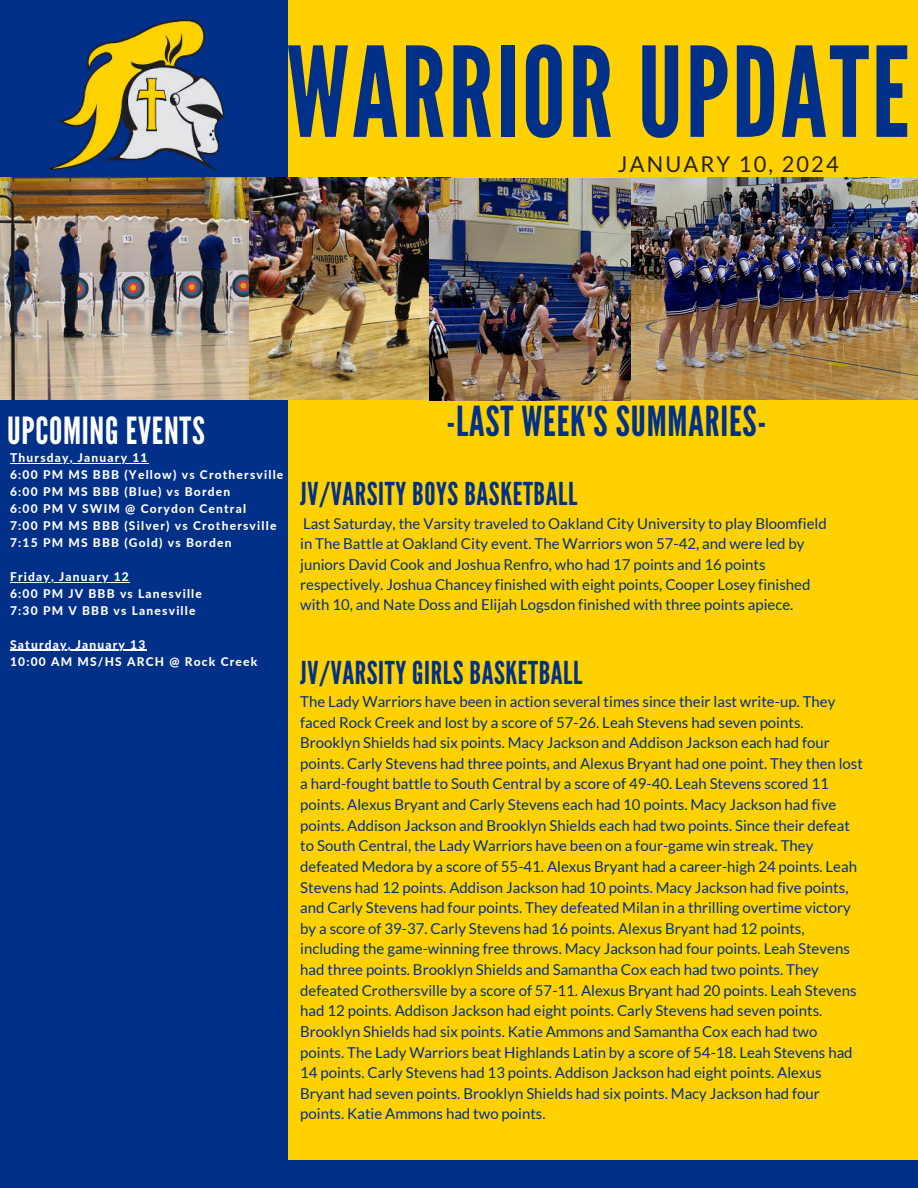
<style>
.page{position:relative;width:918px;height:1188px;background:#ffd100}
.page>*{position:absolute;margin:0;border:0;box-sizing:border-box;transform-origin:0 0}
.t1{font:124.5px "League Gothic";letter-spacing:.02em;color:#003087}
.t2{font:41.25px "League Gothic";letter-spacing:.02em;color:#003087}
.t3{font:37.35px "League Gothic";letter-spacing:.02em;color:#fff}
.t4{font:31.5px "League Gothic";letter-spacing:.02em;color:#003087}
.t5{font:21.75px "Lato";letter-spacing:.1em;color:#222}
.t6{font:15px/20.7px "Lato";color:#003087}
.t7{font:800 12px/17px "Lato";letter-spacing:.1em;color:#fff}
</style>
<div class="page">
<div style="left:0;top:0;width:288px;height:1188px;background:#003087"></div>
<img style="left:42px;top:19px;width:200px;height:159px">
<div style="left:0;top:1161px;width:918px;height:27px;background:#003087"></div>
<img style="left:0;top:178px;width:249px;height:221px">
<img style="left:429px;top:178px;width:489px;height:222px">
<img style="left:249px;top:178px;width:201px;height:221px">
<hr style="left:10px;top:463px;width:139px;height:1px;background:#fff">
<hr style="left:10px;top:582px;width:120px;height:1px;background:#fff">
<hr style="left:10px;top:650px;width:137px;height:1px;background:#fff">
<h1 class="t1" style="left:286px;top:18px;width:625px">WARRIOR UPDATE</h1>
<h3 class="t5" style="left:618px;top:153px;width:222px">JANUARY 10, 2024</h3>
<h3 class="t3" style="left:7px;top:409px;width:199px">UPCOMING EVENTS</h3>
<h2 class="t2" style="left:446px;top:397px;width:322px">-LAST WEEK'S SUMMARIES-</h2>
<p class="t7" style="left:10px;top:448px;width:275px">Thursday, January 11<br>6:00 PM MS BBB (Yellow) vs Crothersville<br>6:00 PM MS BBB (Blue) vs Borden<br>6:00 PM V SWIM @ Corydon Central<br>7:00 PM MS BBB (Silver) vs Crothersville<br>7:15 PM MS BBB (Gold) vs Borden</p>
<p class="t7" style="left:10px;top:567px;width:193px">Friday, January 12<br>6:00 PM JV BBB vs Lanesville<br>7:30 PM V BBB vs Lanesville</p>
<p class="t7" style="left:10px;top:635px;width:249px">Saturday, January 13<br>10:00 AM MS/HS ARCH @ Rock Creek</p>
<h3 class="t4" style="left:300px;top:475px;width:279px">JV/VARSITY BOYS BASKETBALL</h3>
<p class="t6" style="left:300px;top:513px;width:528px;line-height:20.2px">Last Saturday, the Varsity traveled to Oakland City University to play Bloomfield in The Battle at Oakland City event. The Warriors won 57-42, and were led by juniors David Cook and Joshua Renfro, who had 17 points and 16 points respectively. Joshua Chancey finished with eight points, Cooper Losey finished with 10, and Nate Doss and Elijah Logsdon finished with three points apiece.</p>
<h3 class="t4" style="left:300px;top:654px;width:284px">JV/VARSITY GIRLS BASKETBALL</h3>
<p class="t6" style="left:300px;top:691px;width:564px">The Lady Warriors have been in action several times since their last write-up. They faced Rock Creek and lost by a score of 57-26. Leah Stevens had seven points.<br>Brooklyn Shields had six points. Macy Jackson and Addison Jackson each had four points. Carly Stevens had three points, and Alexus Bryant had one point. They then lost a hard-fought battle to South Central by a score of 49-40. Leah Stevens scored 11 points. Alexus Bryant and Carly Stevens each had 10 points. Macy Jackson had five points. Addison Jackson and Brooklyn Shields each had two points. Since their defeat to South Central, the Lady Warriors have been on a four-game win streak. They defeated Medora by a score of 55-41. Alexus Bryant had a career-high 24 points. Leah Stevens had 12 points. Addison Jackson had 10 points. Macy Jackson had five points, and Carly Stevens had four points. They defeated Milan in a thrilling overtime victory by a score of 39-37. Carly Stevens had 16 points. Alexus Bryant had 12 points, including the game-winning free throws. Macy Jackson had four points. Leah Stevens had three points. Brooklyn Shields and Samantha Cox each had two points. They defeated Crothersville by a score of 57-11. Alexus Bryant had 20 points. Leah Stevens had 12 points. Addison Jackson had eight points. Carly Stevens had seven points.<br>Brooklyn Shields had six points. Katie Ammons and Samantha Cox each had two points. The Lady Warriors beat Highlands Latin by a score of 54-18. Leah Stevens had 14 points. Carly Stevens had 13 points. Addison Jackson had eight points. Alexus Bryant had seven points. Brooklyn Shields had six points. Macy Jackson had four points. Katie Ammons had two points.</p>
</div>
